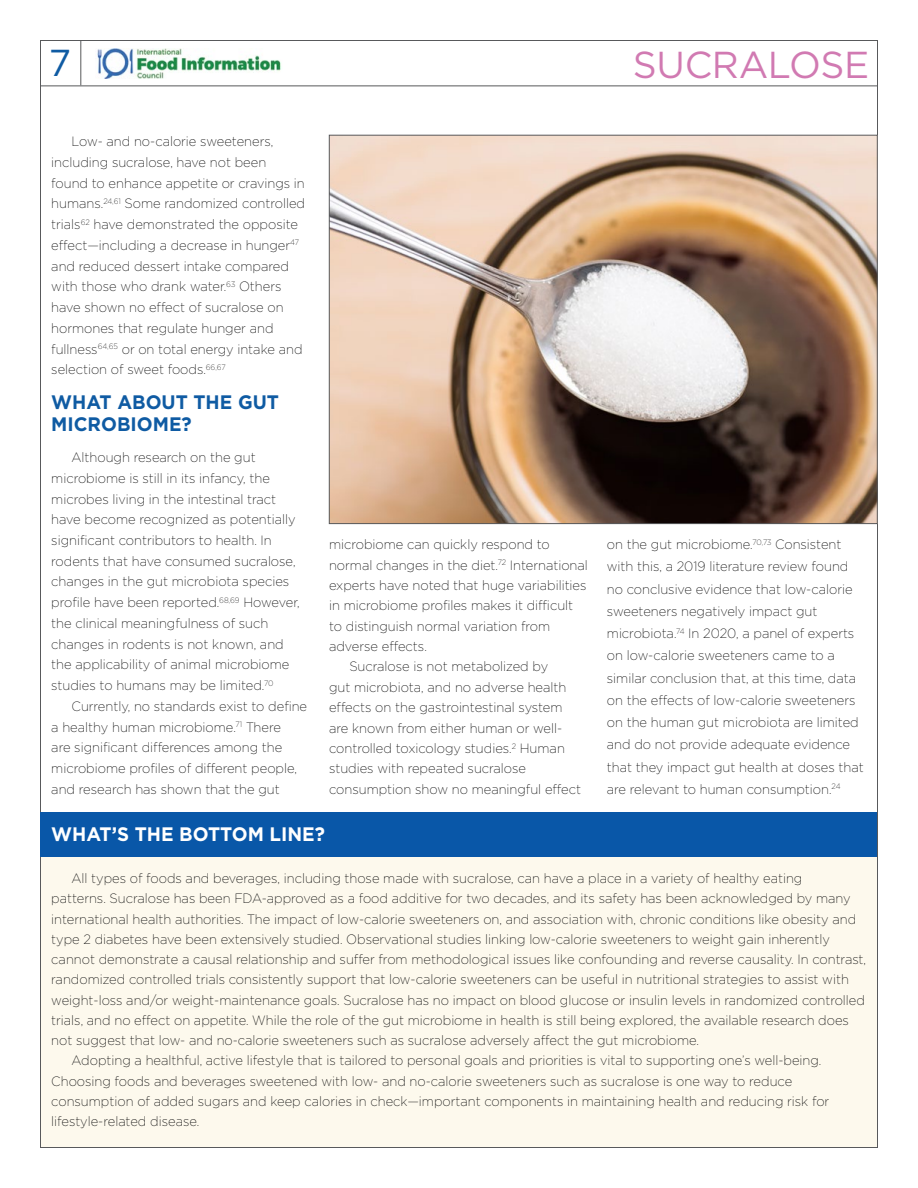
<style>
.page{position:relative;width:918px;height:1188px;background:#fff}
.page>*{position:absolute;margin:0;border:0;box-sizing:border-box;transform-origin:0 0}
.t1{font:37.5px "Gotham";letter-spacing:-.01em;color:#d17ab2}
.t2{font:37.5px "Gotham";color:#0f5ba3}
.t3{font:700 19.5px/21.5px "Gotham";color:#0f5ba3;scale:.96 1}
.t4{font:700 19.5px "Gotham";color:#fff;scale:.96 1}
.t5{font:200 13.5px/20.7px "Gotham";color:#000;scale:.96 1}
</style>
<div class="page">
<div style="left:40px;top:813px;width:838px;height:335px;background:#fdf9ed"></div>
<hr style="left:40px;top:86px;width:838px;height:1px;background:#58595b">
<hr style="left:81px;top:40px;width:1px;height:45px;background:#58595b">
<img style="left:97px;top:49px;width:184px;height:29px">
<img style="left:331px;top:137px;width:545px;height:385px">
<div style="left:40px;top:813px;width:838px;height:44px;background:#0957a8"></div>
<h1 class="t2" style="left:49px;top:42px;width:24px">7</h1>
<h1 class="t1" style="left:633px;top:44px;width:238px">SUCRALOSE</h1>
<p class="t5" style="left:51px;top:131px;width:266px;text-indent:20px">Low- and no-calorie sweeteners, including sucralose, have not been found to enhance appetite or cravings in humans.<sup>24,61</sup> Some randomized controlled trials<sup>62</sup> have demonstrated the opposite effect—including a decrease in hunger<sup>47 </sup>and reduced dessert intake compared with those who drank water.<sup>63</sup> Others have shown no effect of sucralose on hormones that regulate hunger and fullness<sup>64,65</sup> or on total energy intake and selection of sweet foods.<sup>66,67</sup></p>
<h2 class="t3" style="left:51px;top:391px;width:239px">WHAT ABOUT THE GUT<br>MICROBIOME?</h2>
<p class="t5" style="left:51px;top:447px;width:260px;text-indent:20px">Although research on the gut microbiome is still in its infancy, the microbes living in the intestinal tract have become recognized as potentially significant contributors to health. In rodents that have consumed sucralose, changes in the gut microbiota species profile have been reported.<sup>68,69</sup> However, the clinical meaningfulness of such changes in rodents is not known, and the applicability of animal microbiome studies to humans may be limited.<sup>70</sup></p>
<p class="t5" style="left:51px;top:696px;width:268px;text-indent:20px">Currently, no standards exist to define a healthy human microbiome.<sup>71</sup> There<br>are significant differences among the microbiome profiles of different people, and research has shown that the gut</p>
<p class="t5" style="left:329px;top:534px;width:232px">microbiome can quickly respond to</p>
<p class="t5" style="left:329px;top:554px;width:271px">normal changes in the diet.<sup>72</sup> International</p>
<p class="t5" style="left:329px;top:575px;width:270px">experts have noted that huge variabilities</p>
<p class="t5" style="left:329px;top:595px;width:256px">in microbiome profiles makes it difficult</p>
<p class="t5" style="left:329px;top:615px;width:232px">to distinguish normal variation from</p>
<p class="t5" style="left:329px;top:636px;width:103px">adverse effects.</p>
<p class="t5" style="left:349px;top:656px;width:209px">Sucralose is not metabolized by</p>
<p class="t5" style="left:329px;top:677px;width:249px">gut microbiota, and no adverse health</p>
<p class="t5" style="left:329px;top:697px;width:245px">effects on the gastrointestinal system</p>
<p class="t5" style="left:329px;top:717px;width:244px">are known from either human or well-</p>
<p class="t5" style="left:329px;top:738px;width:247px">controlled toxicology studies.<sup>2</sup> Human</p>
<p class="t5" style="left:329px;top:758px;width:207px">studies with repeated sucralose</p>
<p class="t5" style="left:329px;top:779px;width:264px">consumption show no meaningful effect</p>
<p class="t5" style="left:607px;top:533px;width:269px;line-height:22.2px">on the gut microbiome.<sup>70,73</sup> Consistent with this, a 2019 literature review found no conclusive evidence that low-calorie sweeteners negatively impact gut microbiota.<sup>74</sup> In 2020, a panel of experts on low-calorie sweeteners came to a similar conclusion that, at this time, data on the effects of low-calorie sweeteners on the human gut microbiota are limited and do not provide adequate evidence that they impact gut health at doses that are relevant to human consumption.<sup>24</sup></p>
<h2 class="t4" style="left:51px;top:823px;width:287px">WHAT’S THE BOTTOM LINE?</h2>
<p class="t5" style="left:72px;top:868px;width:763px">All types of foods and beverages, including those made with sucralose, can have a place in a variety of healthy eating</p>
<p class="t5" style="left:51px;top:888px;width:834px">patterns. Sucralose has been FDA-approved as a food additive for two decades, and its safety has been acknowledged by many</p>
<p class="t5" style="left:51px;top:908px;width:840px">international health authorities. The impact of low-calorie sweeteners on, and association with, chronic conditions like obesity and</p>
<p class="t5" style="left:51px;top:929px;width:813px">type 2 diabetes have been extensively studied. Observational studies linking low-calorie sweeteners to weight gain inherently</p>
<p class="t5" style="left:51px;top:949px;width:850px">cannot demonstrate a causal relationship and suffer from methodological issues like confounding and reverse causality. In contrast,</p>
<p class="t5" style="left:51px;top:969px;width:832px">randomized controlled trials consistently support that low-calorie sweeteners can be useful in nutritional strategies to assist with</p>
<p class="t5" style="left:51px;top:989px;width:849px">weight-loss and/or weight-maintenance goals. Sucralose has no impact on blood glucose or insulin levels in randomized controlled</p>
<p class="t5" style="left:51px;top:1010px;width:832px">trials, and no effect on appetite. While the role of the gut microbiome in health is still being explored, the available research does</p>
<p class="t5" style="left:51px;top:1030px;width:676px">not suggest that low- and no-calorie sweeteners such as sucralose adversely affect the gut microbiome.</p>
<p class="t5" style="left:72px;top:1050px;width:783px">Adopting a healthful, active lifestyle that is tailored to personal goals and priorities is vital to supporting one’s well-being.</p>
<p class="t5" style="left:51px;top:1070px;width:773px">Choosing foods and beverages sweetened with low- and no-calorie sweeteners such as sucralose is one way to reduce</p>
<p class="t5" style="left:51px;top:1091px;width:812px">consumption of added sugars and keep calories in check—important components in maintaining health and reducing risk for</p>
<p class="t5" style="left:51px;top:1111px;width:156px">lifestyle-related disease.</p>
</div>
